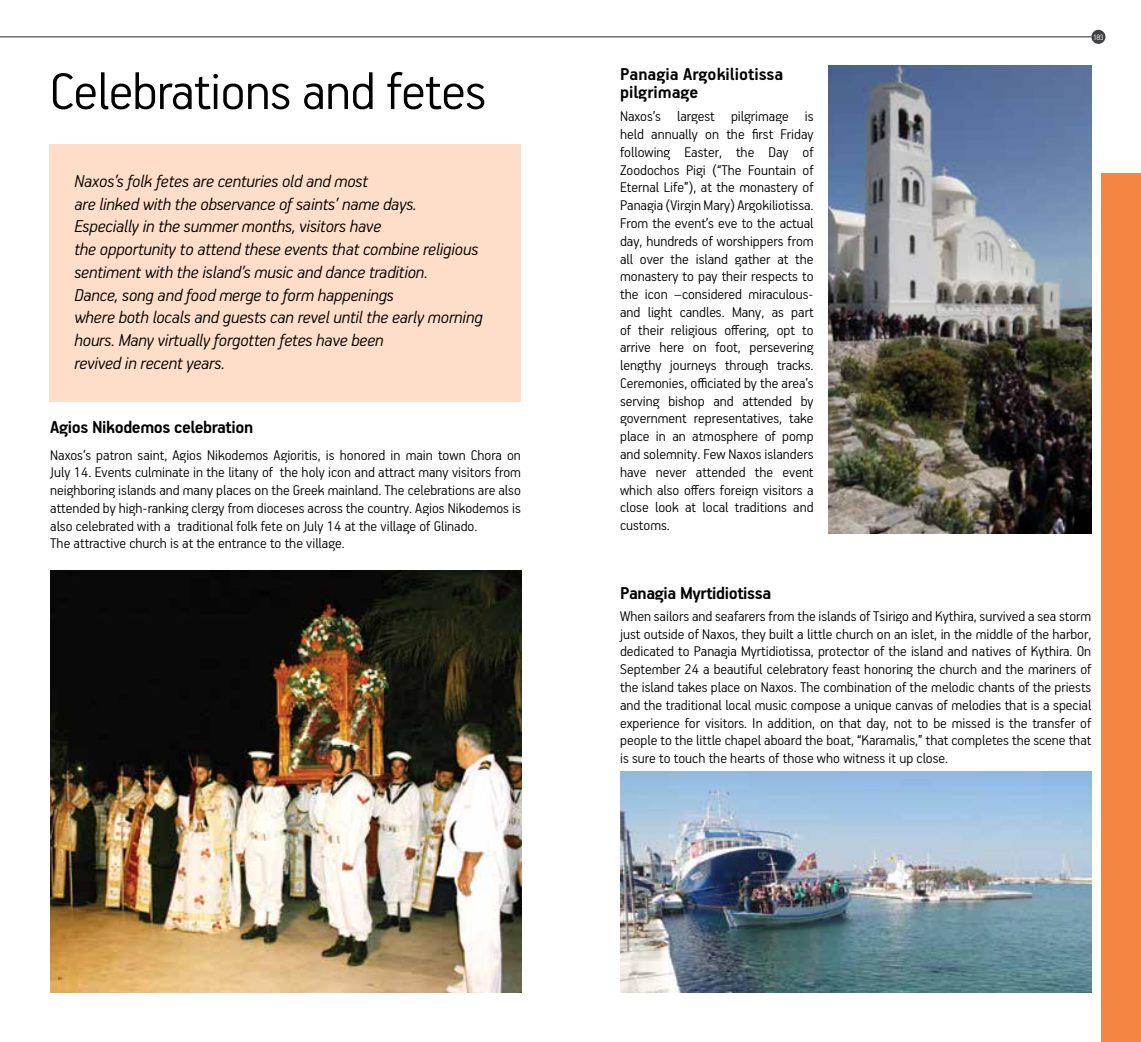
<style>
.page{position:relative;width:1141px;height:1042px;background:#fff}
.page>*{position:absolute;margin:0;border:0;box-sizing:border-box;transform-origin:0 0}
.t1{font:300 57.75px "PF Handbook Pro";letter-spacing:-.01em;color:#000}
.t2{font:italic 300 19.25px/22.8px "PF Handbook Pro";letter-spacing:-.01em;color:#000}
.t3{font:700 19.25px "PF Handbook Pro";letter-spacing:-.02em;color:#000}
.t4{font:700 19.25px/17.8px "PF Handbook Pro";color:#000}
.t5{font:300 15.75px/17.8px "PF Handbook Pro";color:#000;text-align:justify}
.t6{font:300 8.75px "PF Handbook Pro";color:#fff}
</style>
<div class="page">
<div style="left:1091px;top:30px;width:14px;height:14px;background:#414042;border-radius:50%"></div>
<hr style="left:0;top:36px;width:1091px;height:1px;background:#58595b">
<div style="left:1101px;top:174px;width:40px;height:868px;background:#f58542"></div>
<div style="left:50px;top:144px;width:471px;height:257px;background:#fedec8"></div>
<img style="left:828px;top:66px;width:263px;height:467px">
<img style="left:50px;top:570px;width:471px;height:422px">
<img style="left:620px;top:771px;width:471px;height:221px">
<h1 class="t1" style="left:50px;top:56px;width:438px">Celebrations and fetes</h1>
<p class="t2" style="left:74px;top:169px;width:410px">Naxos’s folk fetes are centuries old and most<br>are linked with the observance of saints’ name days.<br>Especially in the summer months, visitors have<br>the opportunity to attend these events that combine religious sentiment with the island’s music and dance tradition.<br>Dance, song and food merge to form happenings<br>where both locals and guests can revel until the early morning hours. Many virtually forgotten fetes have been<br>revived in recent years.</p>
<p class="t3" style="left:50px;top:416px;width:205px">Agios Nikodemos celebration</p>
<p class="t5" style="left:50px;top:445px;width:472px;text-align:left">Naxos’s patron saint, Agios Nikodemos Agioritis, is honored in main town Chora on July 14. Events culminate in the litany of the holy icon and attract many visitors from neighboring islands and many places on the Greek mainland. The celebrations are also attended by high-ranking clergy from dioceses across the country. Agios Nikodemos is also celebrated with a traditional folk fete on July 14 at the village of Glinado.<br>The attractive church is at the entrance to the village.</p>
<p class="t4" style="left:620px;top:65px;width:165px">Panagia Argokiliotissa pilgrimage</p>
<p class="t5" style="left:620px;top:107px;width:195px">Naxos’s largest pilgrimage is held annually on the first Friday following Easter, the Day of Zoodochos Pigi (“The Fountain of Eternal Life”), at the monastery of Panagia (Virgin Mary) Argokiliotissa.<br>From the event’s eve to the actual day, hundreds of worshippers from all over the island gather at the monastery to pay their respects to the icon –considered miraculous&shy;and light candles. Many, as part of their religious offering, opt to arrive here on foot, persevering lengthy journeys through tracks.<br>Ceremonies, officiated by the area’s serving bishop and attended by government representatives, take place in an atmosphere of pomp and solemnity. Few Naxos islanders have never attended the event which also offers foreign visitors a close look at local traditions and customs.</p>
<p class="t3" style="left:620px;top:581px;width:153px">Panagia Myrtidiotissa</p>
<p class="t6" style="left:1093px;top:32px;width:12px">183</p>
<p class="t5" style="left:620px;top:606px;width:473px">When sailors and seafarers from the islands of Τsirigo and Kythira, survived a sea storm just outside of Naxos, they built a little church on an islet, in the middle of the harbor, dedicated to Panagia Myrtidiotissa, protector of the island and natives of Kythira. On September 24 a beautiful celebratory feast honoring the church and the mariners of the island takes place on Naxos. The combination of the melodic chants of the priests and the traditional local music compose a unique canvas of melodies that is a special experience for visitors. In addition, on that day, not to be missed is the transfer of people to the little chapel aboard the boat, “Karamalis,” that completes the scene that is sure to touch the hearts of those who witness it up close.</p>
</div>
